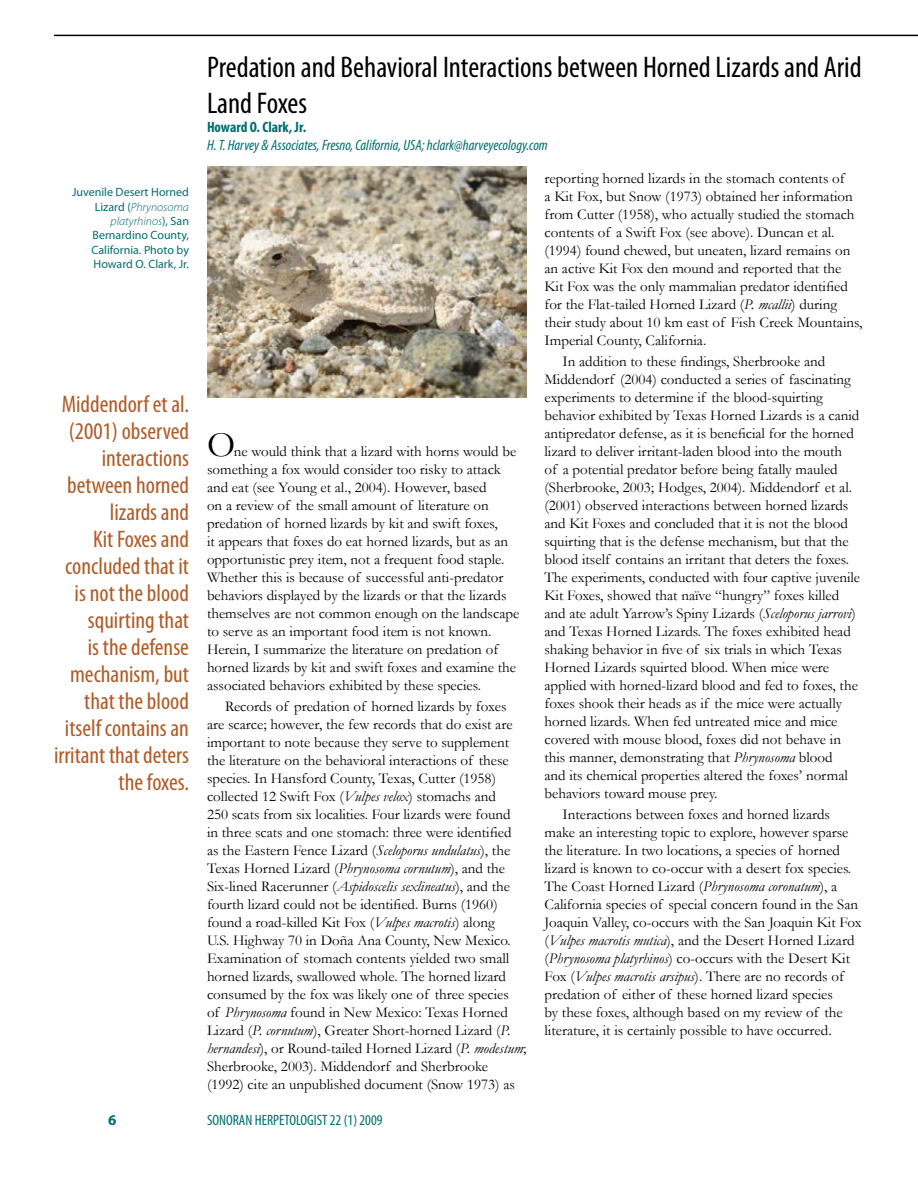
<style>
.page{position:relative;width:918px;height:1188px;background:#fff}
.page>*{position:absolute;margin:0;border:0;box-sizing:border-box;transform-origin:0 0}
.t1{font:36px "Garamond";color:#000}
.t2{font:condensed 30px/36px "Myriad Pro";color:#000}
.t3{font:condensed 24px/27px "Myriad Pro";color:#af5b26;text-align:right}
.t4{font:15px/18px "Garamond";color:#000}
.t5{font:italic condensed 15px "Myriad Pro";color:#006c6e}
.t6{font:condensed 15px "Myriad Pro";color:#006c6e}
.t7{font:700 condensed 15px "Myriad Pro";color:#006c6e}
.t8{font:12px/14.4px "Myriad Pro";color:#006c6e;text-align:right}
.s1{font-weight:300;font-style:italic}
.s2{font-style:italic}
</style>
<div class="page">
<hr style="left:54px;top:35px;width:864px;height:1px;background:#000">
<img style="left:207px;top:166px;width:319px;height:231px">
<p class="t8" style="left:72px;top:185px;width:118px">Juvenile Desert Horned<br>Lizard (<span class="s1">Phrynosoma platyrhinos</span>), San<br>Bernardino County,<br>California. Photo by<br>Howard O. Clark, Jr.</p>
<h3 class="t3" style="left:54px;top:390px;width:137px">Middendorf et al. (2001) observed interactions between horned lizards and<br>Kit Foxes and concluded that it is not the blood squirting that<br>is the defense mechanism, but that the blood itself contains an irritant that deters the foxes.</h3>
<h2 class="t2" style="left:207px;top:48px;width:656px">Predation and Behavioral Interactions between Horned Lizards and Arid<br>Land Foxes</h2>
<p class="t7" style="left:207px;top:118px;width:101px">Howard O. Clark, Jr.</p>
<p class="t5" style="left:207px;top:136px;width:342px">H. T. Harvey &amp; Associates, Fresno, California, USA; hclark@harveyecology.com</p>
<h1 class="t1" style="left:207px;top:420px;width:30px">O</h1>
<p class="t4" style="left:207px;top:441px;width:314px;text-indent:27px">ne would think that a lizard with horns would be something a fox would consider too risky to attack and eat (see Young et al., 2004). However, based<br>on a review of the small amount of literature on predation of horned lizards by kit and swift foxes,<br>it appears that foxes do eat horned lizards, but as an opportunistic prey item, not a frequent food staple.<br>Whether this is because of successful anti-predator behaviors displayed by the lizards or that the lizards themselves are not common enough on the landscape to serve as an important food item is not known.<br>Herein, I summarize the literature on predation of horned lizards by kit and swift foxes and examine the associated behaviors exhibited by these species.</p>
<p class="t4" style="left:207px;top:696px;width:321px;text-indent:18px">Records of predation of horned lizards by foxes are scarce; however, the few records that do exist are important to note because they serve to supplement the literature on the behavioral interactions of these species. In Hansford County, Texas, Cutter (1958) collected 12 Swift Fox (<span class="s2">Vulpes velox</span>) stomachs and<br>250 scats from six localities. Four lizards were found<br>in three scats and one stomach: three were identified as the Eastern Fence Lizard (<span class="s2">Sceloporus undulatus</span>), the Texas Horned Lizard (<span class="s2">Phrynosoma cornutum</span>), and the Six-lined Racerunner (<span class="s2">Aspidoscelis sexlineatus</span>), and the fourth lizard could not be identified. Burns (1960) found a road-killed Kit Fox (<span class="s2">Vulpes macrotis</span>) along<br>U.S. Highway 70 in Doña Ana County, New Mexico.<br>Examination of stomach contents yielded two small horned lizards, swallowed whole. The horned lizard consumed by the fox was likely one of three species<br>of <span class="s2">Phrynosoma</span> found in New Mexico: Texas Horned Lizard (<span class="s2">P. cornutum</span>), Greater Short-horned Lizard (<span class="s2">P. hernandesi</span>), or Round-tailed Horned Lizard (<span class="s2">P. modestum</span>; Sherbrooke, 2003). Middendorf and Sherbrooke (1992) cite an unpublished document (Snow 1973) as</p>
<p class="t6" style="left:207px;top:1111px;width:177px">SONORAN HERPETOLOGIST 22 (1) 2009</p>
<p class="t4" style="left:544px;top:169px;width:319px">reporting horned lizards in the stomach contents of<br>a Kit Fox, but Snow (1973) obtained her information from Cutter (1958), who actually studied the stomach contents of a Swift Fox (see above). Duncan et al. (1994) found chewed, but uneaten, lizard remains on an active Kit Fox den mound and reported that the Kit Fox was the only mammalian predator identified for the Flat-tailed Horned Lizard (<span class="s2">P. mcallii</span>) during their study about 10 km east of Fish Creek Mountains, Imperial County, California.</p>
<p class="t4" style="left:544px;top:352px;width:317px;text-indent:18px">In addition to these findings, Sherbrooke and Middendorf (2004) conducted a series of fascinating experiments to determine if the blood-squirting behavior exhibited by Texas Horned Lizards is a canid antipredator defense, as it is beneficial for the horned lizard to deliver irritant-laden blood into the mouth<br>of a potential predator before being fatally mauled (Sherbrooke, 2003; Hodges, 2004). Middendorf et al. (2001) observed interactions between horned lizards and Kit Foxes and concluded that it is not the blood squirting that is the defense mechanism, but that the blood itself contains an irritant that deters the foxes.<br>The experiments, conducted with four captive juvenile Kit Foxes, showed that naïve “hungry” foxes killed and ate adult Yarrow’s Spiny Lizards (<span class="s2">Sceloporus jarrovi</span>) and Texas Horned Lizards. The foxes exhibited head shaking behavior in five of six trials in which Texas Horned Lizards squirted blood. When mice were applied with horned-lizard blood and fed to foxes, the foxes shook their heads as if the mice were actually horned lizards. When fed untreated mice and mice covered with mouse blood, foxes did not behave in this manner, demonstrating that <span class="s2">Phrynosoma</span> blood<br>and its chemical properties altered the foxes’ normal behaviors toward mouse prey.</p>
<p class="t4" style="left:544px;top:805px;width:319px;text-indent:18px">Interactions between foxes and horned lizards make an interesting topic to explore, however sparse the literature. In two locations, a species of horned lizard is known to co-occur with a desert fox species.<br>The Coast Horned Lizard (<span class="s2">Phrynosoma coronatum</span>), a California species of special concern found in the San Joaquin Valley, co-occurs with the San Joaquin Kit Fox (<span class="s2">Vulpes macrotis mutica</span>), and the Desert Horned Lizard (<span class="s2">Phrynosoma platyrhinos</span>) co-occurs with the Desert Kit Fox (<span class="s2">Vulpes macrotis arsipus</span>). There are no records of predation of either of these horned lizard species<br>by these foxes, although based on my review of the literature, it is certainly possible to have occurred.</p>
</div>
